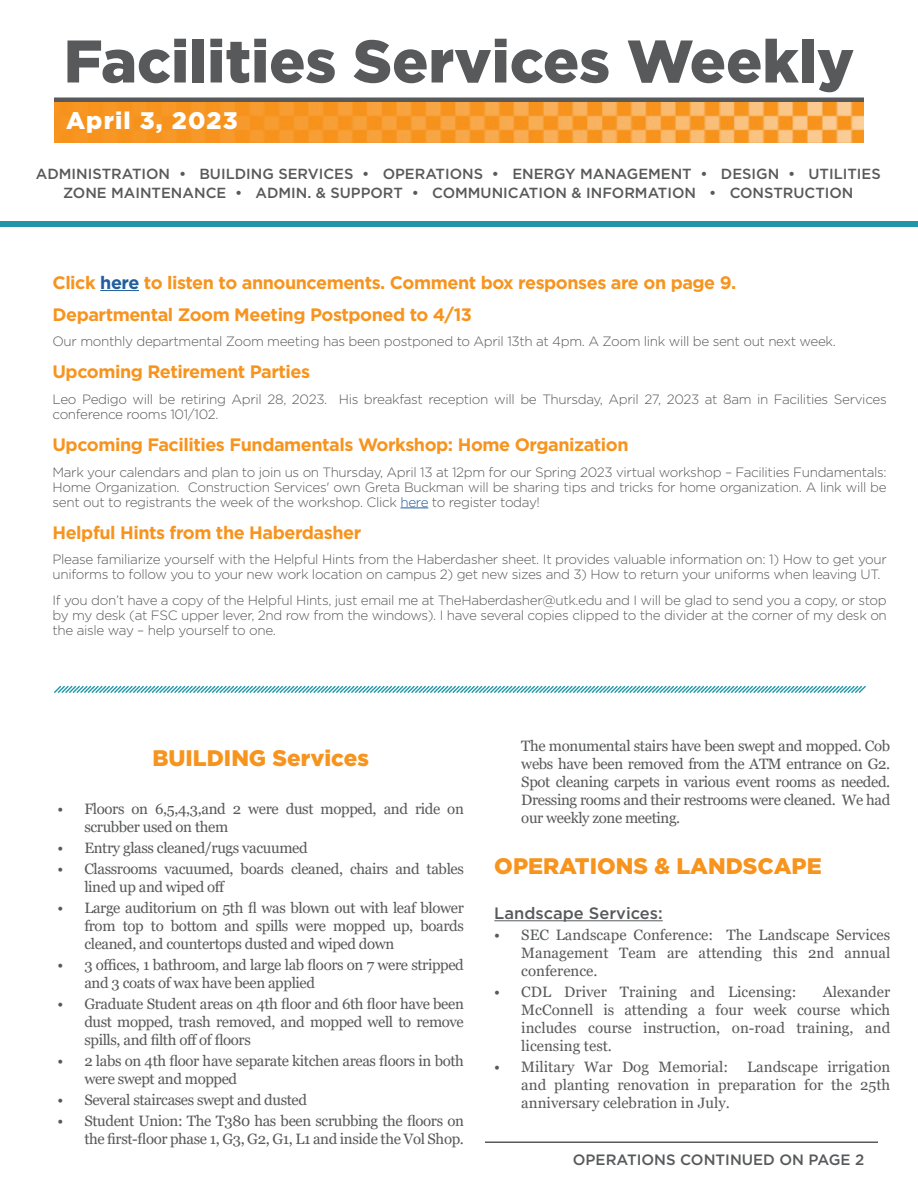
<style>
.page{position:relative;width:918px;height:1188px;background:#fff}
.page>*{position:absolute;margin:0;border:0;box-sizing:border-box;transform-origin:0 0}
.t1{font:900 60px "Gotham";color:#58595b}
.t2{font:900 24px "Gotham";letter-spacing:.05em;color:#fff}
.t3{font:900 22.5px "Gotham";color:#f7941e}
.t4{font:700 18px/32.1px "Gotham";letter-spacing:-.025em;color:#f7941e}
.t5{font:500 16.5px "Gotham";color:#58595b}
.t6{font:15px/18px "Georgia";letter-spacing:-.025em;color:#58595b;text-align:justify}
.t7{font:15px "Georgia";color:#58595b}
.t8{font:500 15px "Gotham";color:#58595b}
.t9{font:500 14.7px/19.4px "Gotham";color:#58595b;text-align:center}
.t10{font:300 13.5px/15px "Gotham";letter-spacing:-.025em;color:#58595b}
.s1{color:#215e9e}
</style>
<div class="page">
<hr style="left:100px;top:290px;width:39px;height:1px;background:#215e9e">
<svg style="left:401px;top:508px;width:27px;height:1px"></svg>
<div style="left:0;top:221px;width:918px;height:6px;background:#2097a9"></div>
<svg style="left:54px;top:98px;width:810px;height:5px;background:#776653"></svg>
<img style="left:54px;top:103px;width:810px;height:40px">
<hr style="left:485px;top:1142px;width:393px;height:1px;background:#58595b">
<svg style="left:54px;top:685px;width:812px;height:8px"></svg>
<hr style="left:494px;top:920px;width:169px;height:1px;background:#58595b">
<h1 class="t1" style="left:64px;top:20px;width:792px">Facilities Services Weekly</h1>
<h2 class="t2" style="left:66px;top:104px;width:173px">April 3, 2023</h2>
<p class="t9" style="left:36px;top:164px;width:846px">ADMINISTRATION • BUILDING SERVICES • OPERATIONS • ENERGY MANAGEMENT • DESIGN • UTILITIES<br>ZONE MAINTENANCE • ADMIN. &amp; SUPPORT • COMMUNICATION &amp; INFORMATION • CONSTRUCTION</p>
<p class="t4" style="left:52px;top:266px;width:685px">Click <span class="s1">here</span> to listen to announcements. Comment box responses are on page 9.<br>Departmental Zoom Meeting Postponed to 4/13</p>
<p class="t10" style="left:52px;top:334px;width:785px">Our monthly departmental Zoom meeting has been postponed to April 13th at 4pm. A Zoom link will be sent out next week.</p>
<p class="t4" style="left:52px;top:356px;width:259px">Upcoming Retirement Parties</p>
<p class="t10" style="left:52px;top:391px;width:836px">Leo Pedigo will be retiring April 28, 2023. His breakfast reception will be Thursday, April 27, 2023 at 8am in Facilities Services conference rooms 101/102.</p>
<p class="t4" style="left:52px;top:429px;width:578px">Upcoming Facilities Fundamentals Workshop: Home Organization</p>
<p class="t10" style="left:52px;top:464px;width:836px;text-align:justify">Mark your calendars and plan to join us on Thursday, April 13 at 12pm for our Spring 2023 virtual workshop – Facilities Fundamentals:<br>Home Organization. Construction Services' own Greta Buckman will be sharing tips and tricks for home organization. A link will be sent out to registrants the week of the workshop. Click <span class="s1">here</span> to register today!</p>
<p class="t4" style="left:52px;top:516px;width:310px">Helpful Hints from the Haberdasher</p>
<p class="t10" style="left:52px;top:552px;width:836px">Please familiarize yourself with the Helpful Hints from the Haberdasher sheet. It provides valuable information on: 1) How to get your uniforms to follow you to your new work location on campus 2) get new sizes and 3) How to return your uniforms when leaving UT.</p>
<p class="t10" style="left:52px;top:592px;width:836px;text-align:justify">If you don’t have a copy of the Helpful Hints, just email me at TheHaberdasher@utk.edu and I will be glad to send you a copy, or stop by my desk (at FSC upper lever, 2nd row from the windows). I have several copies clipped to the divider at the corner of my desk on the aisle way – help yourself to one.</p>
<h3 class="t3" style="left:152px;top:743px;width:218px">BUILDING Services</h3>
<p class="t6" style="left:84px;top:800px;width:381px;text-indent:-27px">• Floors on 6,5,4,3,and 2 were dust mopped, and ride on scrubber used on them</p>
<p class="t6" style="left:57px;top:839px;width:252px">• Entry glass cleaned/rugs vacuumed</p>
<p class="t6" style="left:84px;top:860px;width:381px;text-indent:-27px">• Classrooms vacuumed, boards cleaned, chairs and tables lined up and wiped off</p>
<p class="t6" style="left:84px;top:899px;width:381px;text-indent:-27px">• Large auditorium on 5th fl was blown out with leaf blower from top to bottom and spills were mopped up, boards cleaned, and countertops dusted and wiped down</p>
<p class="t6" style="left:84px;top:956px;width:381px;text-indent:-27px">• 3 offices, 1 bathroom, and large lab floors on 7 were stripped and 3 coats of wax have been applied</p>
<p class="t6" style="left:84px;top:995px;width:381px;text-indent:-27px">• Graduate Student areas on 4th floor and 6th floor have been dust mopped, trash removed, and mopped well to remove spills, and filth off of floors</p>
<p class="t6" style="left:84px;top:1052px;width:381px;text-indent:-27px">• 2 labs on 4th floor have separate kitchen areas floors in both were swept and mopped</p>
<p class="t6" style="left:57px;top:1091px;width:251px">• Several staircases swept and dusted</p>
<p class="t6" style="left:57px;top:1112px;width:408px;text-align:right">• Student Union: The T380 has been scrubbing the floors on the first-floor phase 1, G3, G2, G1, L1 and inside the Vol Shop.</p>
<p class="t6" style="left:521px;top:737px;width:370px">The monumental stairs have been swept and mopped. Cob webs have been removed from the ATM entrance on G2.<br>Spot cleaning carpets in various event rooms as needed.<br>Dressing rooms and their restrooms were cleaned. We had our weekly zone meeting.</p>
<h3 class="t3" style="left:494px;top:850px;width:329px">OPERATIONS &amp; LANDSCAPE</h3>
<p class="t5" style="left:494px;top:903px;width:170px">Landscape Services:</p>
<p class="t6" style="left:521px;top:926px;width:371px;text-indent:-27px">• SEC Landscape Conference: The Landscape Services Management Team are attending this 2nd annual conference.</p>
<p class="t7" style="left:494px;top:983px;width:304px">• CDL Driver Training and Licensing:</p>
<p class="t6" style="left:521px;top:983px;width:370px;text-indent:301px">Alexander McConnell is attending a four week course which includes course instruction, on-road training, and licensing test.</p>
<p class="t7" style="left:494px;top:1058px;width:235px">• Military War Dog Memorial:</p>
<p class="t6" style="left:521px;top:1058px;width:371px;text-indent:226px">Landscape irrigation and planting renovation in preparation for the 25th anniversary celebration in July.</p>
<p class="t8" style="left:573px;top:1150px;width:293px">OPERATIONS CONTINUED ON PAGE 2</p>
</div>
